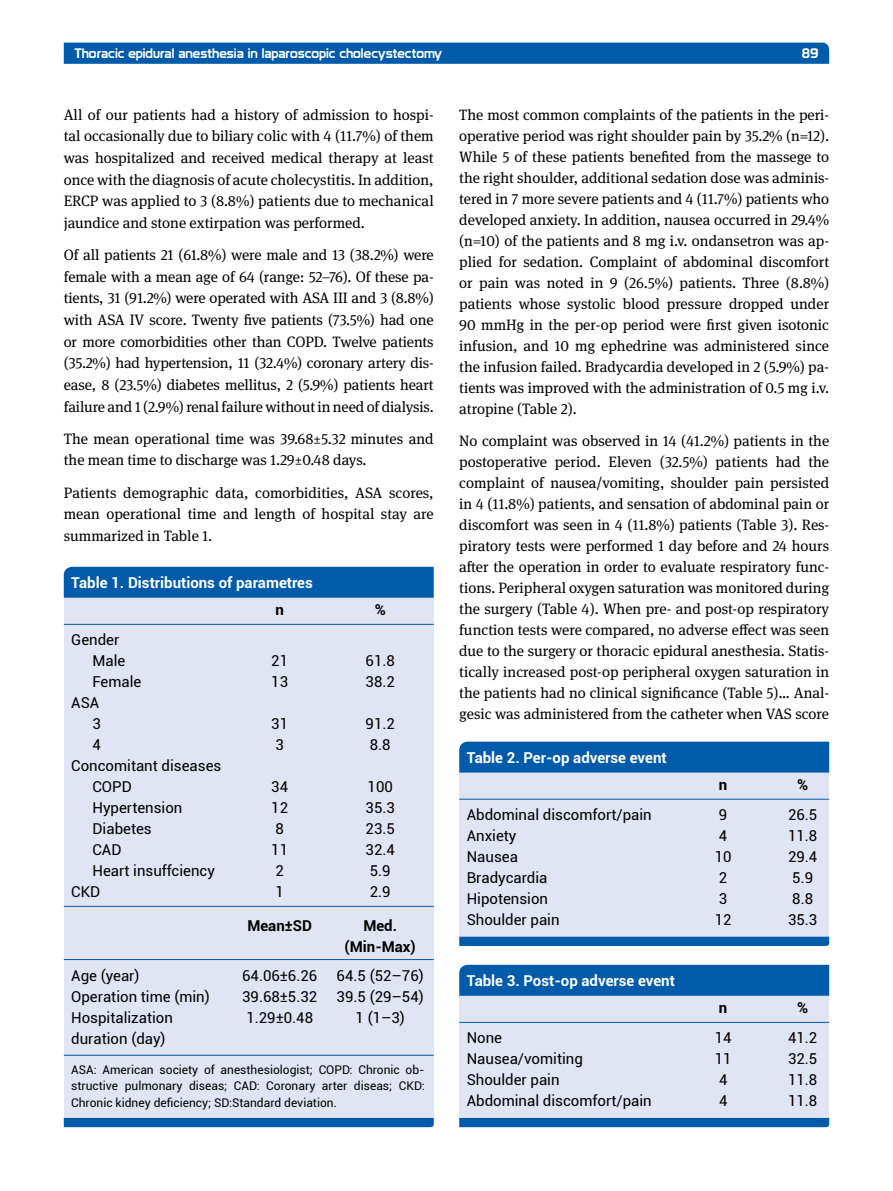
<style>
.page{position:relative;width:893px;height:1191px;background:#fff}
.page>*{position:absolute;margin:0;border:0;box-sizing:border-box;transform-origin:0 0}
.t1{font:15px/21px "DG Meta Serif Science";color:#000;text-align:justify}
.t2{font:15px/21px "Roboto";color:#000}
.t3{font:700 15px "Roboto";color:#fff}
.t4{font:700 15px/21px "Roboto";color:#000;text-align:center}
.t5{font:13.5px "Prototype";color:#fff}
.t6{font:12px/16.5px "Roboto";color:#000;text-align:justify}
</style>
<div class="page">
<div style="left:64px;top:43px;width:765px;height:21px;background:#005baa"></div>
<div style="left:64px;top:598px;width:370px;height:524px;background:#e1e4f3"></div>
<div style="left:64px;top:567px;width:370px;height:31px;background:#005baa"></div>
<div style="left:64px;top:1118px;width:370px;height:9px;background:#005baa"></div>
<hr style="left:64px;top:624px;width:370px;height:1px;background:#005baa">
<hr style="left:64px;top:1054px;width:370px;height:1px;background:#005baa">
<hr style="left:64px;top:906px;width:370px;height:1px;background:#005baa">
<hr style="left:64px;top:959px;width:370px;height:1px;background:#005baa">
<div style="left:459px;top:772px;width:370px;height:168px;background:#e1e4f3"></div>
<div style="left:459px;top:741px;width:370px;height:31px;background:#005baa"></div>
<svg style="left:459px;top:936px;width:370px;height:10px;background:#1165af"></svg>
<hr style="left:459px;top:799px;width:370px;height:1px;background:#005baa">
<div style="left:459px;top:995px;width:370px;height:123px;background:#e1e4f3"></div>
<div style="left:459px;top:964px;width:370px;height:31px;background:#005baa"></div>
<div style="left:459px;top:1118px;width:370px;height:9px;background:#005baa"></div>
<hr style="left:459px;top:1022px;width:370px;height:1px;background:#005baa">
<p class="t5" style="left:74px;top:45px;width:369px">Thoracic epidural anesthesia in laparoscopic cholecystectomy</p>
<p class="t5" style="left:802px;top:45px;width:18px">89</p>
<p class="t1" style="left:64px;top:103px;width:371px;line-height:21.6px">All of our patients had a history of admission to hospi&shy;tal occasionally due to biliary colic with 4 (11.7%) of them was hospitalized and received medical therapy at least once with the diagnosis of acute cholecystitis. In addition, ERCP was applied to 3 (8.8%) patients due to mechanical jaundice and stone extirpation was performed.</p>
<p class="t1" style="left:64px;top:244px;width:371px;line-height:21.6px">Of all patients 21 (61.8%) were male and 13 (38.2%) were female with a mean age of 64 (range: 52–76). Of these pa&shy;tients, 31 (91.2%) were operated with ASA III and 3 (8.8%) with ASA IV score. Twenty five patients (73.5%) had one or more comorbidities other than COPD. Twelve patients (35.2%) had hypertension, 11 (32.4%) coronary artery dis&shy;ease, 8 (23.5%) diabetes mellitus, 2 (5.9%) patients heart failure and 1 (2.9%) renal failure without in need of dialysis.</p>
<p class="t1" style="left:64px;top:427px;width:371px;line-height:21.6px">The mean operational time was 39.68±5.32 minutes and the mean time to discharge was 1.29±0.48 days.</p>
<p class="t1" style="left:64px;top:481px;width:371px;line-height:21.6px">Patients demographic data, comorbidities, ASA scores, mean operational time and length of hospital stay are summarized in Table 1.</p>
<p class="t3" style="left:71px;top:572px;width:243px">Table 1. Distributions of parametres</p>
<p class="t4" style="left:275px;top:599px;width:10px">n</p>
<p class="t4" style="left:375px;top:599px;width:13px">%</p>
<p class="t2" style="left:92px;top:628px;width:34px;text-indent:-21px">Gender<br>Male</p>
<p class="t2" style="left:271px;top:649px;width:18px">21</p>
<p class="t2" style="left:366px;top:649px;width:31px">61.8</p>
<p class="t2" style="left:92px;top:670px;width:50px">Female</p>
<p class="t2" style="left:271px;top:670px;width:18px">13</p>
<p class="t2" style="left:366px;top:670px;width:31px">38.2</p>
<p class="t2" style="left:71px;top:691px;width:31px;text-align:right">ASA<br>3</p>
<p class="t2" style="left:271px;top:712px;width:18px">31</p>
<p class="t2" style="left:366px;top:712px;width:31px">91.2</p>
<p class="t2" style="left:92px;top:733px;width:10px">4</p>
<p class="t2" style="left:275px;top:733px;width:10px">3</p>
<p class="t2" style="left:370px;top:733px;width:22px">8.8</p>
<p class="t2" style="left:92px;top:754px;width:130px;text-indent:-21px">Concomitant diseases<br>COPD</p>
<p class="t2" style="left:271px;top:775px;width:18px">34</p>
<p class="t2" style="left:368px;top:775px;width:27px">100</p>
<p class="t2" style="left:92px;top:796px;width:91px">Hypertension</p>
<p class="t2" style="left:271px;top:796px;width:18px">12</p>
<p class="t2" style="left:366px;top:796px;width:31px">35.3</p>
<p class="t2" style="left:92px;top:817px;width:61px">Diabetes</p>
<p class="t2" style="left:275px;top:817px;width:10px">8</p>
<p class="t2" style="left:366px;top:817px;width:31px">23.5</p>
<p class="t2" style="left:92px;top:838px;width:31px">CAD</p>
<p class="t2" style="left:271px;top:838px;width:18px">11</p>
<p class="t2" style="left:366px;top:838px;width:31px">32.4</p>
<p class="t2" style="left:92px;top:859px;width:124px">Heart insuffciency</p>
<p class="t2" style="left:275px;top:859px;width:10px">2</p>
<p class="t2" style="left:370px;top:859px;width:22px">5.9</p>
<p class="t2" style="left:71px;top:880px;width:31px">CKD</p>
<p class="t2" style="left:275px;top:880px;width:10px">1</p>
<p class="t2" style="left:370px;top:880px;width:22px">2.9</p>
<p class="t4" style="left:247px;top:914px;width:66px">Mean±SD</p>
<p class="t4" style="left:345px;top:914px;width:73px">Med. (Min-Max)</p>
<p class="t2" style="left:71px;top:964px;width:70px">Age (year)</p>
<p class="t2" style="left:242px;top:964px;width:77px">64.06±6.26</p>
<p class="t2" style="left:337px;top:964px;width:89px">64.5 (52–76)</p>
<p class="t2" style="left:71px;top:985px;width:140px">Operation time (min)</p>
<p class="t2" style="left:242px;top:985px;width:77px">39.68±5.32</p>
<p class="t2" style="left:337px;top:985px;width:89px">39.5 (29–54)</p>
<p class="t2" style="left:71px;top:1006px;width:103px">Hospitalization</p>
<p class="t2" style="left:246px;top:1006px;width:68px">1.29±0.48</p>
<p class="t2" style="left:355px;top:1006px;width:51px">1 (1–3)</p>
<p class="t2" style="left:71px;top:1027px;width:96px">duration (day)</p>
<p class="t6" style="left:71px;top:1060px;width:355px">ASA: American society of anesthesiologist; COPD: Chronic ob&shy;structive pulmonary diseas; CAD: Coronary arter diseas; CKD:<br>Chronic kidney deficiency; SD:Standard deviation.</p>
<p class="t1" style="left:459px;top:104px;width:371px">The most common complaints of the patients in the peri&shy;operative period was right shoulder pain by 35.2% (n=12).<br>While 5 of these patients benefited from the massege to the right shoulder, additional sedation dose was adminis&shy;tered in 7 more severe patients and 4 (11.7%) patients who developed anxiety. In addition, nausea occurred in 29.4% (n=10) of the patients and 8 mg i.v. ondansetron was ap&shy;plied for sedation. Complaint of abdominal discomfort or pain was noted in 9 (26.5%) patients. Three (8.8%) patients whose systolic blood pressure dropped under 90 mmHg in the per-op period were first given isotonic infusion, and 10 mg ephedrine was administered since the infusion failed. Bradycardia developed in 2 (5.9%) pa&shy;tients was improved with the administration of 0.5 mg i.v. atropine (Table 2).</p>
<p class="t1" style="left:459px;top:429px;width:371px">No complaint was observed in 14 (41.2%) patients in the postoperative period. Eleven (32.5%) patients had the complaint of nausea/vomiting, shoulder pain persisted in 4 (11.8%) patients, and sensation of abdominal pain or discomfort was seen in 4 (11.8%) patients (Table 3). Res&shy;piratory tests were performed 1 day before and 24 hours after the operation in order to evaluate respiratory func&shy;tions. Peripheral oxygen saturation was monitored during the surgery (Table 4). When pre- and post-op respiratory function tests were compared, no adverse effect was seen due to the surgery or thoracic epidural anesthesia. Statis&shy;tically increased post-op peripheral oxygen saturation in the patients had no clinical significance (Table 5)… Anal&shy;gesic was administered from the catheter when VAS score</p>
<p class="t3" style="left:467px;top:747px;width:201px">Table 2. Per-op adverse event</p>
<p class="t4" style="left:719px;top:773px;width:10px">n</p>
<p class="t4" style="left:797px;top:773px;width:13px">%</p>
<p class="t2" style="left:467px;top:803px;width:187px">Abdominal discomfort/pain</p>
<p class="t2" style="left:719px;top:803px;width:10px">9</p>
<p class="t2" style="left:788px;top:803px;width:31px">26.5</p>
<p class="t2" style="left:467px;top:824px;width:51px">Anxiety</p>
<p class="t2" style="left:719px;top:824px;width:10px">4</p>
<p class="t2" style="left:788px;top:824px;width:31px">11.8</p>
<p class="t2" style="left:467px;top:845px;width:53px">Nausea</p>
<p class="t2" style="left:715px;top:845px;width:18px">10</p>
<p class="t2" style="left:788px;top:845px;width:31px">29.4</p>
<p class="t2" style="left:467px;top:866px;width:82px">Bradycardia</p>
<p class="t2" style="left:719px;top:866px;width:10px">2</p>
<p class="t2" style="left:792px;top:866px;width:22px">5.9</p>
<p class="t2" style="left:467px;top:887px;width:83px">Hipotension</p>
<p class="t2" style="left:719px;top:887px;width:10px">3</p>
<p class="t2" style="left:792px;top:887px;width:22px">8.8</p>
<p class="t2" style="left:467px;top:908px;width:94px">Shoulder pain</p>
<p class="t2" style="left:715px;top:908px;width:18px">12</p>
<p class="t2" style="left:788px;top:908px;width:31px">35.3</p>
<p class="t3" style="left:467px;top:970px;width:210px">Table 3. Post-op adverse event</p>
<p class="t4" style="left:719px;top:997px;width:10px">n</p>
<p class="t4" style="left:797px;top:997px;width:13px">%</p>
<p class="t2" style="left:467px;top:1026px;width:37px">None</p>
<p class="t2" style="left:715px;top:1026px;width:18px">14</p>
<p class="t2" style="left:788px;top:1026px;width:31px">41.2</p>
<p class="t2" style="left:467px;top:1047px;width:118px">Nausea/vomiting</p>
<p class="t2" style="left:715px;top:1047px;width:18px">11</p>
<p class="t2" style="left:788px;top:1047px;width:31px">32.5</p>
<p class="t2" style="left:467px;top:1068px;width:94px">Shoulder pain</p>
<p class="t2" style="left:719px;top:1068px;width:10px">4</p>
<p class="t2" style="left:788px;top:1068px;width:31px">11.8</p>
<p class="t2" style="left:467px;top:1089px;width:187px">Abdominal discomfort/pain</p>
<p class="t2" style="left:719px;top:1089px;width:10px">4</p>
<p class="t2" style="left:788px;top:1089px;width:31px">11.8</p>
</div>
